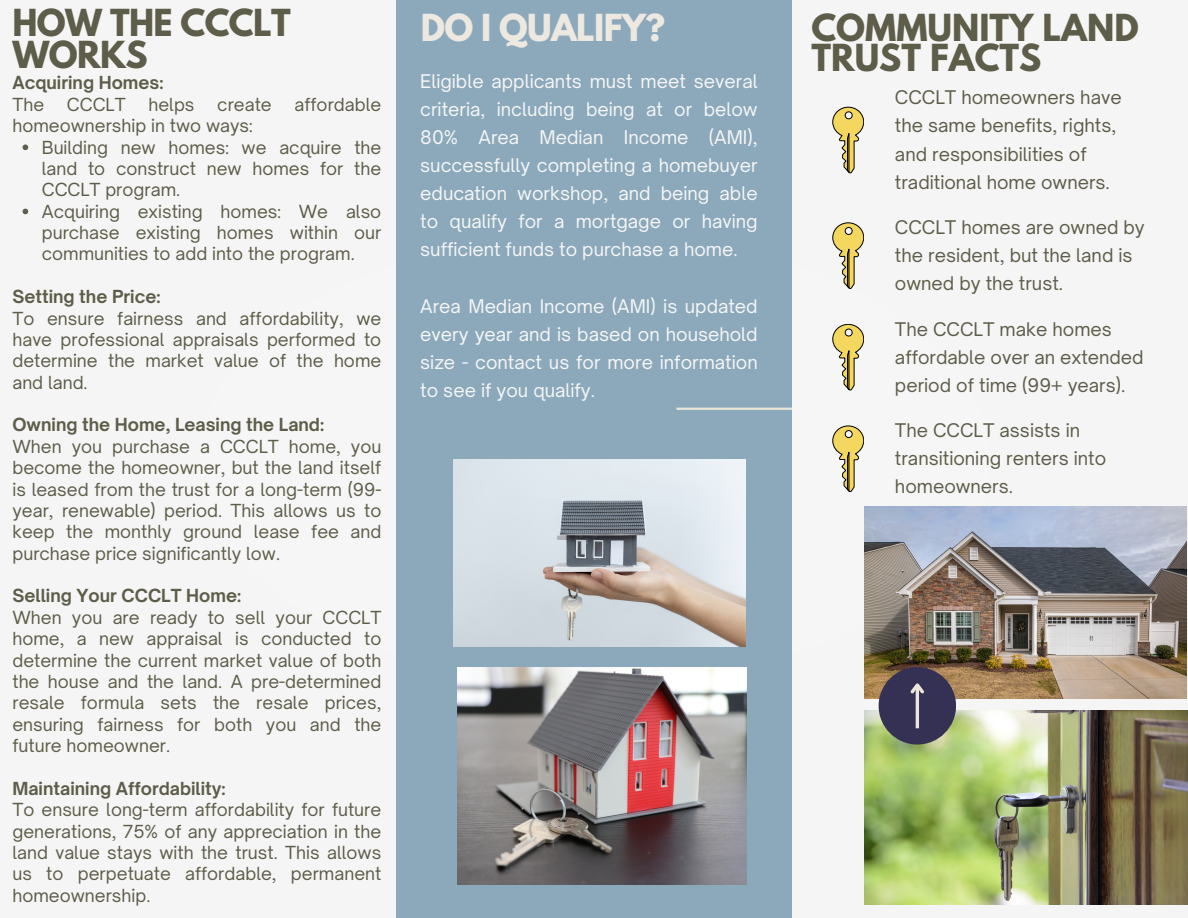
<style>
.page{position:relative;width:1188px;height:918px;background:#fff}
.page>*{position:absolute;margin:0;border:0;box-sizing:border-box;transform-origin:0 0}
.t1{font:700 33px/30.3px "League Spartan";color:#5e5d49}
.t2{font:700 33px/31.5px "League Spartan";letter-spacing:-.02em;color:#5e5d49}
.t3{font:700 33px "League Spartan";letter-spacing:-.02em;color:#ede8e0}
.t4{font:18px/28.2px "Open Sauce One";color:#f6f6f6;text-align:justify}
.t5{font:18px/28.2px "Open Sauce One";color:#5e5d49}
.t6{font:17.25px/21.3px "Open Sauce One";color:#5e5d49;text-align:justify}
.t7{font:700 17.25px "Open Sauce One";color:#5e5d49}
</style>
<div class="page">
<div style="left:396px;top:0;width:396px;height:918px;background:#8ca9bc"></div>
<img style="left:457px;top:667px;width:290px;height:217px">
<img style="left:864px;top:506px;width:323px;height:193px">
<img style="left:864px;top:711px;width:324px;height:193px">
<div style="left:879px;top:667px;width:77px;height:78px;background:#353155;border-radius:50%"></div>
<hr style="left:916px;top:685px;width:3px;height:43px;background:#ece5da">
<svg style="left:910px;top:683px;width:14px;height:14px"></svg>
<svg style="left:832px;top:107px;width:32px;height:66px"></svg>
<svg style="left:832px;top:223px;width:32px;height:66px"></svg>
<svg style="left:832px;top:324px;width:32px;height:66px"></svg>
<svg style="left:832px;top:426px;width:32px;height:66px"></svg>
<img style="left:453px;top:459px;width:293px;height:188px">
<svg style="left:23px;top:145px;width:5px;height:5px"></svg>
<svg style="left:23px;top:209px;width:5px;height:5px"></svg>
<hr style="left:676px;top:408px;width:116px;height:2px;background:#ece5da">
<p class="t2" style="left:12px;top:11px;width:280px">HOW THE CCCLT<br>WORKS</p>
<p class="t7" style="left:12px;top:72px;width:153px">Acquiring Homes:</p>
<p class="t6" style="left:12px;top:94px;width:33px">The</p>
<p class="t6" style="left:67px;top:94px;width:60px">CCCLT</p>
<p class="t6" style="left:148px;top:94px;width:48px">helps</p>
<p class="t6" style="left:217px;top:94px;width:56px">create</p>
<p class="t6" style="left:295px;top:94px;width:88px">affordable</p>
<p class="t6" style="left:12px;top:115px;width:242px">homeownership in two ways:</p>
<p class="t6" style="left:42px;top:136px;width:341px">Building new homes: we acquire the land to construct new homes for the CCCLT program.</p>
<p class="t6" style="left:42px;top:200px;width:341px">Acquiring existing homes: We also purchase existing homes within our communities to add into the program.</p>
<p class="t7" style="left:12px;top:286px;width:150px">Setting the Price:</p>
<h1 class="t6" style="left:12px;top:307px;width:370px">To ensure fairness and affordability, we have professional appraisals performed to determine the market value of the home and land.</h1>
<p class="t7" style="left:12px;top:414px;width:313px">Owning the Home, Leasing the Land:</p>
<p class="t6" style="left:12px;top:436px;width:370px">When you purchase a CCCLT home, you become the homeowner, but the land itself is leased from the trust for a long-term (99- year, renewable) period. This allows us to keep the monthly ground lease fee and purchase price significantly low.</p>
<h1 class="t7" style="left:12px;top:585px;width:230px">Selling Your CCCLT Home:</h1>
<p class="t6" style="left:12px;top:607px;width:370px">When you are ready to sell your CCCLT home, a new appraisal is conducted to determine the current market value of both the house and the land. A pre-determined resale formula sets the resale prices, ensuring fairness for both you and the future homeowner.</p>
<p class="t7" style="left:12px;top:778px;width:215px">Maintaining Affordability:</p>
<p class="t6" style="left:12px;top:799px;width:370px">To ensure long-term affordability for future generations, 75% of any appreciation in the land value stays with the trust. This allows us to perpetuate affordable, permanent homeownership.</p>
<h1 class="t3" style="left:421px;top:11px;width:246px">DO I QUALIFY?</h1>
<p class="t4" style="left:420px;top:67px;width:339px">Eligible applicants must meet several criteria, including being at or below 80% Area Median Income (AMI), successfully completing a homebuyer education workshop, and being able to qualify for a mortgage or having sufficient funds to purchase a home.</p>
<p class="t4" style="left:420px;top:292px;width:339px">Area Median Income (AMI) is updated every year and is based on household size - contact us for more information to see if you qualify.</p>
<p class="t1" style="left:811px;top:16px;width:329px">COMMUNITY LAND<br>TRUST FACTS</p>
<p class="t5" style="left:895px;top:83px;width:228px">CCCLT homeowners have the same benefits, rights, and responsibilities of traditional home owners.</p>
<p class="t5" style="left:895px;top:213px;width:251px">CCCLT homes are owned by the resident, but the land is owned by the trust.</p>
<p class="t5" style="left:895px;top:315px;width:250px">The CCCLT make homes affordable over an extended period of time (99+ years).</p>
<p class="t5" style="left:895px;top:416px;width:213px">The CCCLT assists in transitioning renters into homeowners.</p>
</div>
